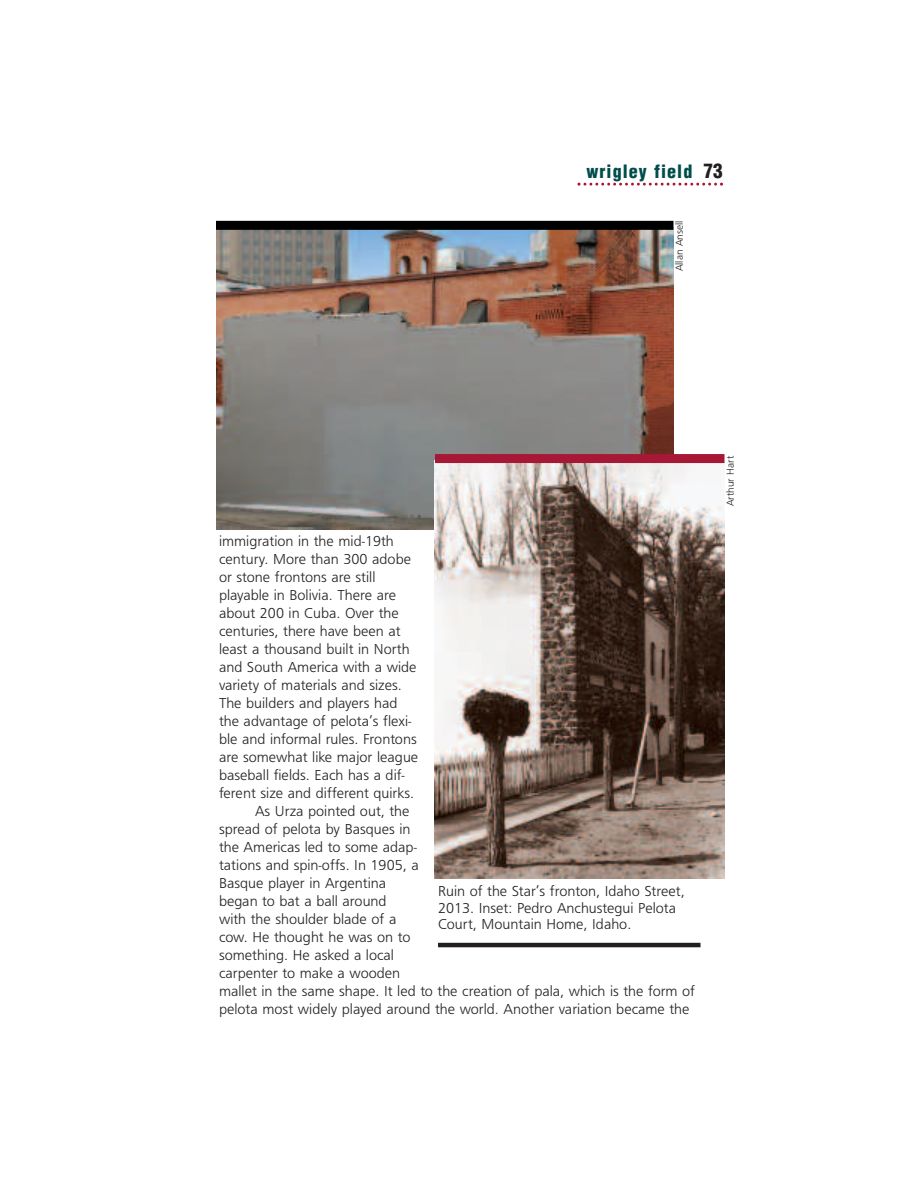
<style>
.page{position:relative;width:918px;height:1188px;background:#fff}
.page>*{position:absolute;margin:0;border:0;box-sizing:border-box;transform-origin:0 0}
.t1{font:900 condensed 18px "Helvetica";letter-spacing:.06em;color:#004d4b}
.t2{font:15px/16.5px "Frugal Sans Light DTC";color:#231f20}
.t3{font:10.5px "Frugal Sans Light DTC";color:#231f20}
.s1{font-size:19.5px;color:#231f20}
</style>
<div class="page">
<svg style="left:578px;top:183px;width:145px;height:3px"></svg>
<img style="left:216px;top:230px;width:458px;height:300px">
<div style="left:216px;top:221px;width:458px;height:9px;background:#000001"></div>
<img style="left:435px;top:463px;width:289px;height:415px">
<div style="left:435px;top:454px;width:289px;height:9px;background:#a61836"></div>
<hr style="left:438px;top:943px;width:263px;height:4px;background:#231f20">
<p class="t1" style="left:587px;top:161px;width:138px">wrigley field <span class="s1">73</span></p>
<p class="t3" style="left:673px;top:271px;width:52px;rotate:-90deg">Allan Ansell</p>
<p class="t2" style="left:219px;top:532px;width:176px">immigration in the mid-19th</p>
<p class="t2" style="left:219px;top:550px;width:194px">century. More than 300 adobe</p>
<p class="t2" style="left:219px;top:568px;width:158px">or stone frontons are still</p>
<p class="t2" style="left:219px;top:586px;width:179px">playable in Bolivia. There are</p>
<p class="t2" style="left:219px;top:604px;width:181px">about 200 in Cuba. Over the</p>
<p class="t2" style="left:219px;top:622px;width:183px">centuries, there have been at</p>
<p class="t2" style="left:219px;top:640px;width:192px">least a thousand built in North</p>
<p class="t2" style="left:219px;top:658px;width:199px">and South America with a wide</p>
<p class="t2" style="left:219px;top:676px;width:184px">variety of materials and sizes.</p>
<p class="t2" style="left:219px;top:694px;width:180px">The builders and players had</p>
<p class="t2" style="left:219px;top:712px;width:194px">the advantage of pelota’s flexi-</p>
<p class="t2" style="left:219px;top:730px;width:199px">ble and informal rules. Frontons</p>
<p class="t2" style="left:219px;top:748px;width:201px">are somewhat like major league</p>
<p class="t2" style="left:219px;top:766px;width:187px">baseball fields. Each has a dif-</p>
<p class="t2" style="left:219px;top:784px;width:197px">ferent size and different quirks.</p>
<p class="t2" style="left:255px;top:802px;width:156px">As Urza pointed out, the</p>
<p class="t2" style="left:219px;top:820px;width:193px">spread of pelota by Basques in</p>
<p class="t2" style="left:219px;top:838px;width:199px">the Americas led to some adap-</p>
<p class="t2" style="left:219px;top:856px;width:201px">tations and spin-offs. In 1905, a</p>
<p class="t2" style="left:219px;top:874px;width:169px">Basque player in Argentina</p>
<p class="t2" style="left:219px;top:892px;width:169px">began to bat a ball around</p>
<p class="t2" style="left:219px;top:910px;width:179px">with the shoulder blade of a</p>
<p class="t2" style="left:219px;top:928px;width:193px">cow. He thought he was on to</p>
<p class="t2" style="left:219px;top:946px;width:177px">something. He asked a local</p>
<p class="t2" style="left:219px;top:964px;width:183px">carpenter to make a wooden</p>
<p class="t2" style="left:219px;top:982px;width:478px">mallet in the same shape. It led to the creation of pala, which is the form of</p>
<p class="t2" style="left:219px;top:1000px;width:472px">pelota most widely played around the world. Another variation became the</p>
<p class="t2" style="left:438px;top:883px;width:248px">Ruin of the Star’s fronton, Idaho Street,<br>2013. Inset: Pedro Anchustegui Pelota<br>Court, Mountain Home, Idaho.</p>
<p class="t3" style="left:724px;top:506px;width:52px;rotate:-90deg">Arthur Hart</p>
</div>
